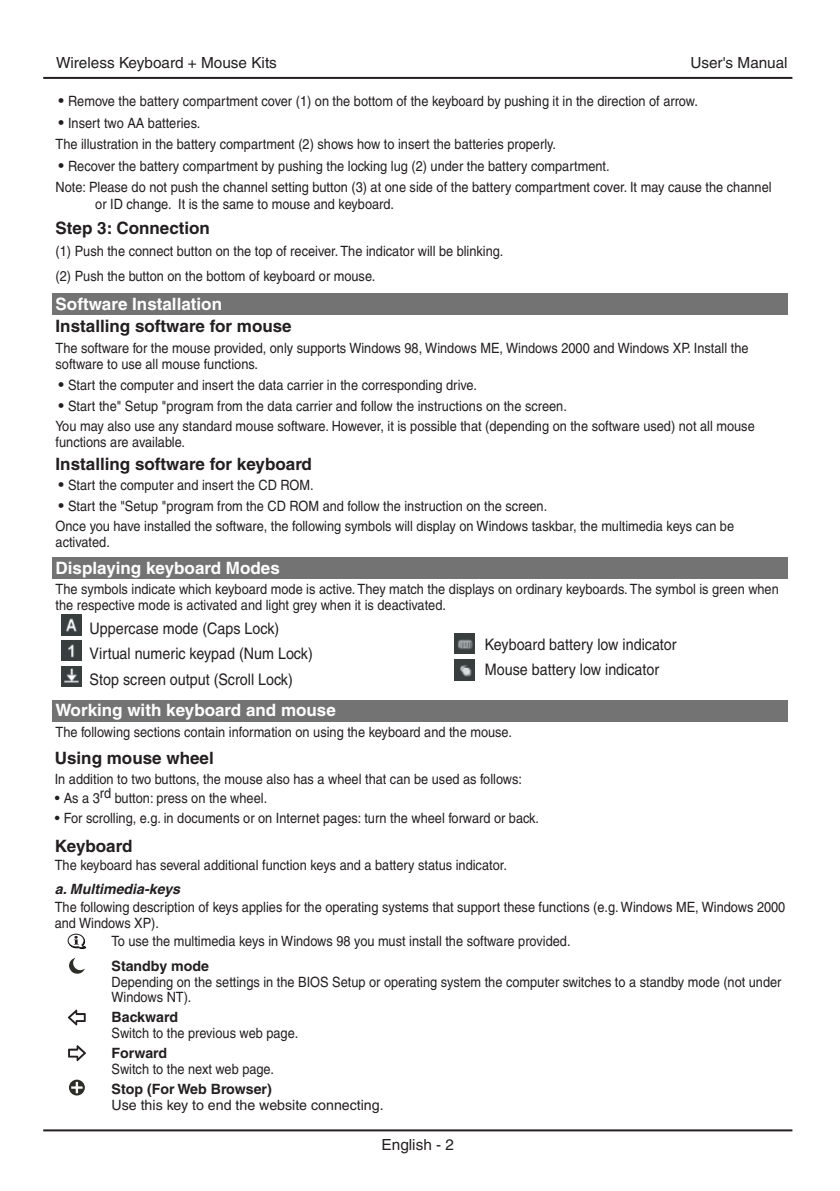
<style>
.page{position:relative;width:840px;height:1191px;background:#fff}
.page>*{position:absolute;margin:0;border:0;box-sizing:border-box;transform-origin:0 0}
.t1{font:700 17px "Helvetica";color:#231f20}
.t2{font:700 17px "Helvetica";color:#fff}
.t3{font:15.8px/25.6px "Helvetica";color:#231f20;scale:.9 1}
.t4{font:15.4px "Helvetica";color:#231f20}
.t5{font:14.2px/15.8px "Helvetica";color:#231f20;scale:.9 1}
.t6{font:14.2px "Helvetica";color:#231f20}
.t7{font:700 14.2px "Helvetica";color:#231f20}
.t8{font:italic 700 14.2px "Helvetica";color:#231f20}
.s1{font-size:15.4px}
</style>
<div class="page">
<div style="left:52px;top:557px;width:734px;height:22px;background:#737373"></div>
<div style="left:52px;top:700px;width:734px;height:21px;background:#737373"></div>
<div style="left:52px;top:293px;width:734px;height:21px;background:#737373"></div>
<svg style="left:67px;top:933px;width:19px;height:16px"></svg>
<svg style="left:69px;top:957px;width:16px;height:16px"></svg>
<svg style="left:69px;top:1079px;width:16px;height:16px"></svg>
<svg style="left:68px;top:1045px;width:18px;height:16px"></svg>
<svg style="left:68px;top:1009px;width:18px;height:16px"></svg>
<svg style="left:43px;top:1129px;width:750px;height:3px;background:#6b6869"></svg>
<svg style="left:43px;top:76px;width:750px;height:3px;background:#6b6869"></svg>
<img style="left:61px;top:640px;width:21px;height:20px">
<img style="left:61px;top:615px;width:21px;height:20px">
<img style="left:61px;top:666px;width:21px;height:20px">
<img style="left:454px;top:633px;width:20px;height:20px">
<img style="left:454px;top:660px;width:20px;height:20px">
<p class="t4" style="left:56px;top:53px;width:222px">Wireless Keyboard + Mouse Kits</p>
<p class="t4" style="left:690px;top:53px;width:99px">User's Manual</p>
<p class="t5" style="left:58px;top:93px;width:711px"><span class="s1">•</span> Remove the battery compartment cover (1) on the bottom of the keyboard by pushing it in the direction of arrow.</p>
<p class="t5" style="left:56px;top:112px;width:557px;line-height:21.6px"><span class="s1">•</span> Insert two AA batteries.<br>The illustration in the battery compartment (2) shows how to insert the batteries properly.</p>
<p class="t5" style="left:56px;top:155px;width:796px;line-height:21.6px"><span class="s1">•</span> Recover the battery compartment by pushing the locking lug (2) under the battery compartment.<br>Note: Please do not push the channel setting button (3) at one side of the battery compartment cover. It may cause the channel</p>
<p class="t5" style="left:95px;top:196px;width:333px">or ID change. It is the same to mouse and keyboard.</p>
<p class="t1" style="left:56px;top:218px;width:156px">Step 3: Connection</p>
<p class="t5" style="left:56px;top:238px;width:499px;line-height:25.6px">(1) Push the connect button on the top of receiver. The indicator will be blinking. (2) Push the button on the bottom of keyboard or mouse.</p>
<p class="t2" style="left:56px;top:293px;width:168px">Software Installation</p>
<p class="t1" style="left:56px;top:316px;width:237px">Installing software for mouse</p>
<p class="t5" style="left:56px;top:340px;width:771px">The software for the mouse provided, only supports Windows 98, Windows ME, Windows 2000 and Windows XP. Install the software to use all mouse functions.</p>
<p class="t5" style="left:58px;top:377px;width:466px"><span class="s1">•</span> Start the computer and insert the data carrier in the corresponding drive.</p>
<p class="t5" style="left:56px;top:395px;width:778px;line-height:20.4px"><span class="s1">•</span> Start the" Setup "program from the data carrier and follow the instructions on the screen.<br>You may also use any standard mouse software. However, it is possible that (depending on the software used) not all mouse</p>
<p class="t5" style="left:56px;top:434px;width:145px">functions are available.</p>
<p class="t1" style="left:56px;top:453px;width:258px">Installing software for keyboard</p>
<p class="t5" style="left:58px;top:477px;width:285px"><span class="s1">•</span> Start the computer and insert the CD ROM.</p>
<p class="t5" style="left:56px;top:495px;width:755px;line-height:20.4px"><span class="s1">•</span> Start the "Setup "program from the CD ROM and follow the instruction on the screen.<br>Once you have installed the software, the following symbols will display on Windows taskbar, the multimedia keys can be</p>
<p class="t5" style="left:56px;top:534px;width:62px">activated.</p>
<p class="t2" style="left:56px;top:557px;width:226px">Displaying keyboard Modes</p>
<p class="t5" style="left:56px;top:581px;width:804px">The symbols indicate which keyboard mode is active. They match the displays on ordinary keyboards. The symbol is green when the respective mode is activated and light grey when it is deactivated.</p>
<p class="t3" style="left:90px;top:615px;width:249px">Uppercase mode (Caps Lock)<br>Virtual numeric keypad (Num Lock)<br>Stop screen output (Scroll Lock)</p>
<p class="t2" style="left:56px;top:699px;width:282px">Working with keyboard and mouse</p>
<p class="t5" style="left:56px;top:724px;width:508px">The following sections contain information on using the keyboard and the mouse.</p>
<p class="t3" style="left:484px;top:631px;width:214px">Keyboard battery low indicator<br>Mouse battery low indicator</p>
<p class="t1" style="left:55px;top:747px;width:160px">Using mouse wheel</p>
<p class="t5" style="left:55px;top:770px;width:520px">In addition to two buttons, the mouse also has a wheel that can be used as follows:</p>
<p class="t6" style="left:55px;top:790px;width:214px">• As a 3rd button: press on the wheel.</p>
<p class="t6" style="left:55px;top:810px;width:485px">• For scrolling, e.g. in documents or on Internet pages: turn the wheel forward or back.</p>
<p class="t1" style="left:55px;top:835px;width:79px">Keyboard</p>
<p class="t5" style="left:55px;top:857px;width:503px">The keyboard has several additional function keys and a battery status indicator.</p>
<p class="t8" style="left:55px;top:880px;width:127px">a. Multimedia-keys</p>
<p class="t5" style="left:55px;top:899px;width:812px">The following description of keys applies for the operating systems that support these functions (e.g. Windows ME, Windows 2000 and Windows XP).</p>
<p class="t5" style="left:111px;top:933px;width:511px">To use the multimedia keys in Windows 98 you must install the software provided.</p>
<p class="t7" style="left:111px;top:957px;width:99px">Standby mode</p>
<p class="t5" style="left:111px;top:973px;width:745px">Depending on the settings in the BIOS Setup or operating system the computer switches to a standby mode (not under<br>Windows NT).</p>
<p class="t7" style="left:111px;top:1008px;width:68px">Backward</p>
<p class="t5" style="left:111px;top:1025px;width:209px">Switch to the previous web page.</p>
<p class="t7" style="left:111px;top:1044px;width:57px">Forward</p>
<p class="t5" style="left:111px;top:1061px;width:182px">Switch to the next web page.</p>
<p class="t7" style="left:111px;top:1080px;width:162px">Stop (For Web Browser)</p>
<p class="t6" style="left:111px;top:1096px;width:273px">Use this key to end the website connecting.</p>
<p class="t4" style="left:381px;top:1135px;width:74px">English - 2</p>
</div>
